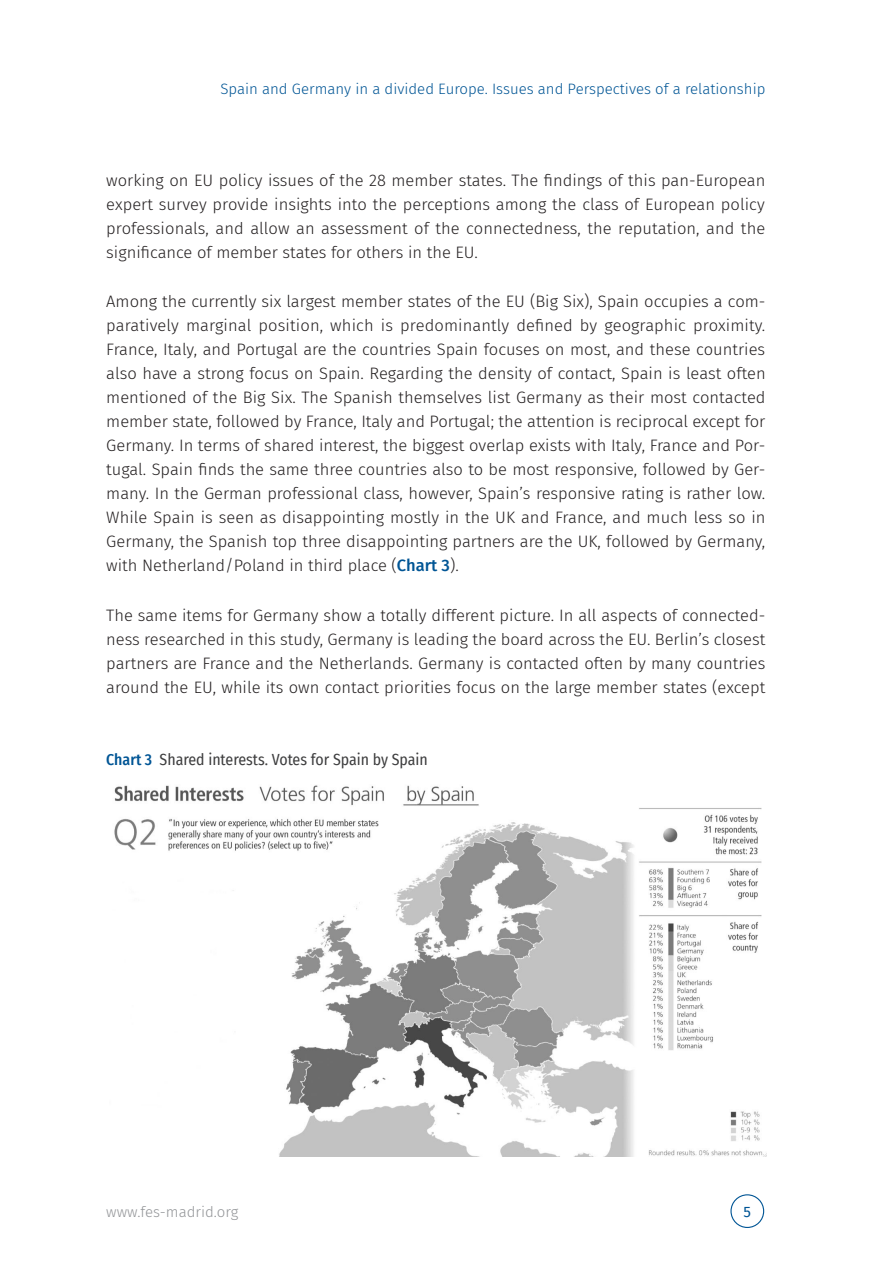
<style>
.page{position:relative;width:893px;height:1263px;background:#fff}
.page>*{position:absolute;margin:0;border:0;box-sizing:border-box;transform-origin:0 0}
.t1{font:300 16.5px/24px "Fira Sans";color:#231f20;text-align:justify}
.tabla{font:15.75px "Fira Sans Condensed";color:#3e3e3f}
.t2{font:300 15px "Fira Sans";color:#005595}
.t3{font:300 15px "Fira Sans";color:#939598}
.t4{font:15px "Fira Sans";color:#005595}
.s1{font-weight:500;color:#005595}
</style>
<div class="page">
<div style="left:730px;top:1194px;width:34px;height:34px;border:1px solid #005595;border-radius:50%"></div>
<img style="left:114px;top:785px;width:653px;height:372px">
<p class="t2" style="left:220px;top:78px;width:547px">Spain and Germany in a divided Europe. Issues and Perspectives of a relationship</p>
<p class="t1" style="left:106px;top:168px;width:661px">working on EU policy issues of the 28 member states. The findings of this pan-European expert survey provide insights into the perceptions among the class of European policy professionals, and allow an assessment of the connectedness, the reputation, and the significance of member states for others in the EU.</p>
<p class="t1" style="left:106px;top:289px;width:661px">Among the currently six largest member states of the EU (Big Six), Spain occupies a com&shy;paratively marginal position, which is predominantly defined by geographic proximity.<br>France, Italy, and Portugal are the countries Spain focuses on most, and these countries also have a strong focus on Spain. Regarding the density of contact, Spain is least often mentioned of the Big Six. The Spanish themselves list Germany as their most contacted member state, followed by France, Italy and Portugal; the attention is reciprocal except for Germany. In terms of shared interest, the biggest overlap exists with Italy, France and Por&shy;tugal. Spain finds the same three countries also to be most responsive, followed by Ger&shy;many. In the German professional class, however, Spain’s responsive rating is rather low.<br>While Spain is seen as disappointing mostly in the UK and France, and much less so in Germany, the Spanish top three disappointing partners are the UK, followed by Germany, with Netherland/Poland in third place (<span class="s1">Chart 3</span>).</p>
<p class="t1" style="left:106px;top:603px;width:661px">The same items for Germany show a totally different picture. In all aspects of connected&shy;ness researched in this study, Germany is leading the board across the EU. Berlin’s closest partners are France and the Netherlands. Germany is contacted often by many countries around the EU, while its own contact priorities focus on the large member states (except</p>
<p class="tabla" style="left:106px;top:748px;width:323px"><span class="s1">Chart 3</span> Shared interests. Votes for Spain by Spain</p>
<p class="t3" style="left:106px;top:1201px;width:133px">www.fes-madrid.org</p>
<p class="t4" style="left:744px;top:1200px;width:9px">5</p>
</div>
